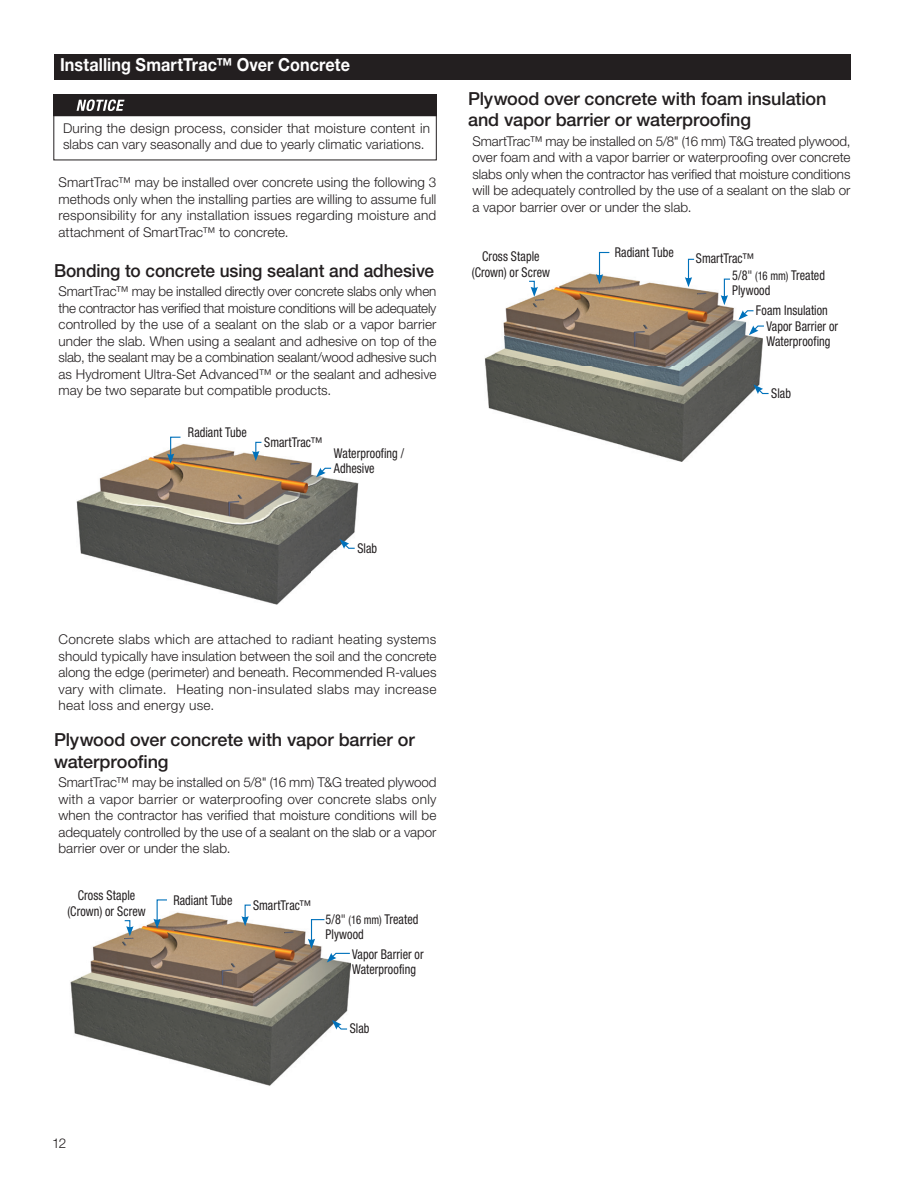
<style>
.page{position:relative;width:918px;height:1188px;background:#fff}
.page>*{position:absolute;margin:0;border:0;box-sizing:border-box;transform-origin:0 0}
.t1{font:500 18px/21.6px "Helvetica Neue LT Std";letter-spacing:-.005em;color:#231f20}
.t2{font:500 18px "Helvetica Neue LT Std";letter-spacing:-.005em;color:#231f20;scale:.96 1}
.t3{font:700 18px "Helvetica Neue LT Std";letter-spacing:.005em;color:#fff;scale:.9 1}
.t4{font:300 13.5px/16.5px "Helvetica Neue LT Std";letter-spacing:.005em;color:#231f20;text-align:justify}
.t5{font:condensed 13.5px/15px "Helvetica Neue LT Std";letter-spacing:.005em;color:#231f20;scale:.9 1}
.s1{font-size:12px}
</style>
<div class="page">
<div style="left:54px;top:54px;width:796px;height:26px;background:#231f20"></div>
<img style="left:76px;top:444px;width:282px;height:160px">
<svg style="left:252px;top:441px;width:11px;height:20px"></svg>
<svg style="left:167px;top:436px;width:15px;height:28px"></svg>
<svg style="left:316px;top:467px;width:16px;height:10px"></svg>
<svg style="left:340px;top:539px;width:16px;height:10px"></svg>
<img style="left:485px;top:273px;width:278px;height:189px">
<svg style="left:685px;top:258px;width:10px;height:29px"></svg>
<svg style="left:721px;top:278px;width:10px;height:27px"></svg>
<svg style="left:596px;top:251px;width:14px;height:33px"></svg>
<svg style="left:738px;top:310px;width:26px;height:25px"></svg>
<svg style="left:754px;top:384px;width:15px;height:11px"></svg>
<svg style="left:528px;top:280px;width:10px;height:17px"></svg>
<img style="left:70px;top:912px;width:280px;height:174px">
<svg style="left:241px;top:904px;width:11px;height:22px"></svg>
<svg style="left:153px;top:899px;width:15px;height:30px"></svg>
<svg style="left:308px;top:918px;width:42px;height:44px"></svg>
<svg style="left:332px;top:1020px;width:16px;height:10px"></svg>
<svg style="left:124px;top:920px;width:10px;height:16px"></svg>
<div style="left:54px;top:95px;width:382px;height:21px;background:#231f20"></div>
<svg style="left:77px;top:99px;width:48px;height:12px"></svg>
<div style="left:53px;top:94px;width:383px;height:22px;border:1px solid #231f20"></div>
<h1 class="t3" style="left:60px;top:54px;width:324px">Installing SmartTrac™ Over Concrete</h1>
<p class="t4" style="left:63px;top:120px;width:369px">During the design process, consider that moisture content in slabs can vary seasonally and due to yearly climatic variations.</p>
<p class="t4" style="left:58px;top:174px;width:379px">SmartTrac™ may be installed over concrete using the following 3 methods only when the installing parties are willing to assume full responsibility for any installation issues regarding moisture and attachment of SmartTrac™ to concrete.</p>
<h1 class="t2" style="left:54px;top:260px;width:398px">Bonding to concrete using sealant and adhesive</h1>
<p class="t4" style="left:58px;top:283px;width:380px">SmartTrac™ may be installed directly over concrete slabs only when the contractor has verified that moisture conditions will be adequately controlled by the use of a sealant on the slab or a vapor barrier under the slab. When using a sealant and adhesive on top of the slab, the sealant may be a combination sealant/wood adhesive such as Hydroment Ultra-Set Advanced™ or the sealant and adhesive may be two separate but compatible products.</p>
<p class="t5" style="left:188px;top:424px;width:67px">Radiant Tube</p>
<p class="t5" style="left:264px;top:434px;width:66px">SmartTrac™</p>
<p class="t5" style="left:334px;top:446px;width:80px">Waterproofing /<br>Adhesive</p>
<p class="t5" style="left:357px;top:540px;width:23px">Slab</p>
<h1 class="t1" style="left:468px;top:87px;width:360px">Plywood over concrete with foam insulation and vapor barrier or waterproofing</h1>
<p class="t4" style="left:472px;top:133px;width:380px">SmartTrac™ may be installed on 5/8" (16 mm) T&amp;G treated plywood, over foam and with a vapor barrier or waterproofing over concrete slabs only when the contractor has verified that moisture conditions will be adequately controlled by the use of a sealant on the slab or a vapor barrier over or under the slab.</p>
<p class="t5" style="left:472px;top:248px;width:88px;line-height:16.2px;text-align:center">Cross Staple (Crown) or Screw</p>
<p class="t5" style="left:615px;top:245px;width:67px">Radiant Tube</p>
<p class="t5" style="left:732px;top:249px;width:105px;line-height:17.4px;text-indent:-36px">SmartTrac™<br>5/8" <span class="s1">(16 mm)</span> Treated</p>
<p class="t5" style="left:732px;top:283px;width:44px">Plywood</p>
<p class="t5" style="left:766px;top:302px;width:81px;line-height:15.6px;text-indent:-10px">Foam Insulation<br>Vapor Barrier or<br>Waterproofing</p>
<p class="t5" style="left:771px;top:385px;width:23px">Slab</p>
<p class="t4" style="left:58px;top:631px;width:380px">Concrete slabs which are attached to radiant heating systems should typically have insulation between the soil and the concrete along the edge (perimeter) and beneath. Recommended R-values vary with climate. Heating non-insulated slabs may increase heat loss and energy use.</p>
<h1 class="t1" style="left:54px;top:729px;width:362px">Plywood over concrete with vapor barrier or waterproofing</h1>
<p class="t4" style="left:58px;top:774px;width:380px">SmartTrac™ may be installed on 5/8" (16 mm) T&amp;G treated plywood with a vapor barrier or waterproofing over concrete slabs only when the contractor has verified that moisture conditions will be adequately controlled by the use of a sealant on the slab or a vapor barrier over or under the slab.</p>
<p class="t5" style="left:67px;top:887px;width:88px;line-height:16.2px;text-align:center">Cross Staple (Crown) or Screw</p>
<p class="t5" style="left:173px;top:893px;width:67px">Radiant Tube</p>
<p class="t5" style="left:253px;top:897px;width:66px">SmartTrac™</p>
<p class="t5" style="left:326px;top:912px;width:105px">5/8" <span class="s1">(16 mm)</span> Treated<br>Plywood</p>
<p class="t5" style="left:352px;top:946px;width:81px">Vapor Barrier or<br>Waterproofing</p>
<p class="t5" style="left:350px;top:1021px;width:23px">Slab</p>
<p class="t4" style="left:52px;top:1135px;width:16px">12</p>
</div>
